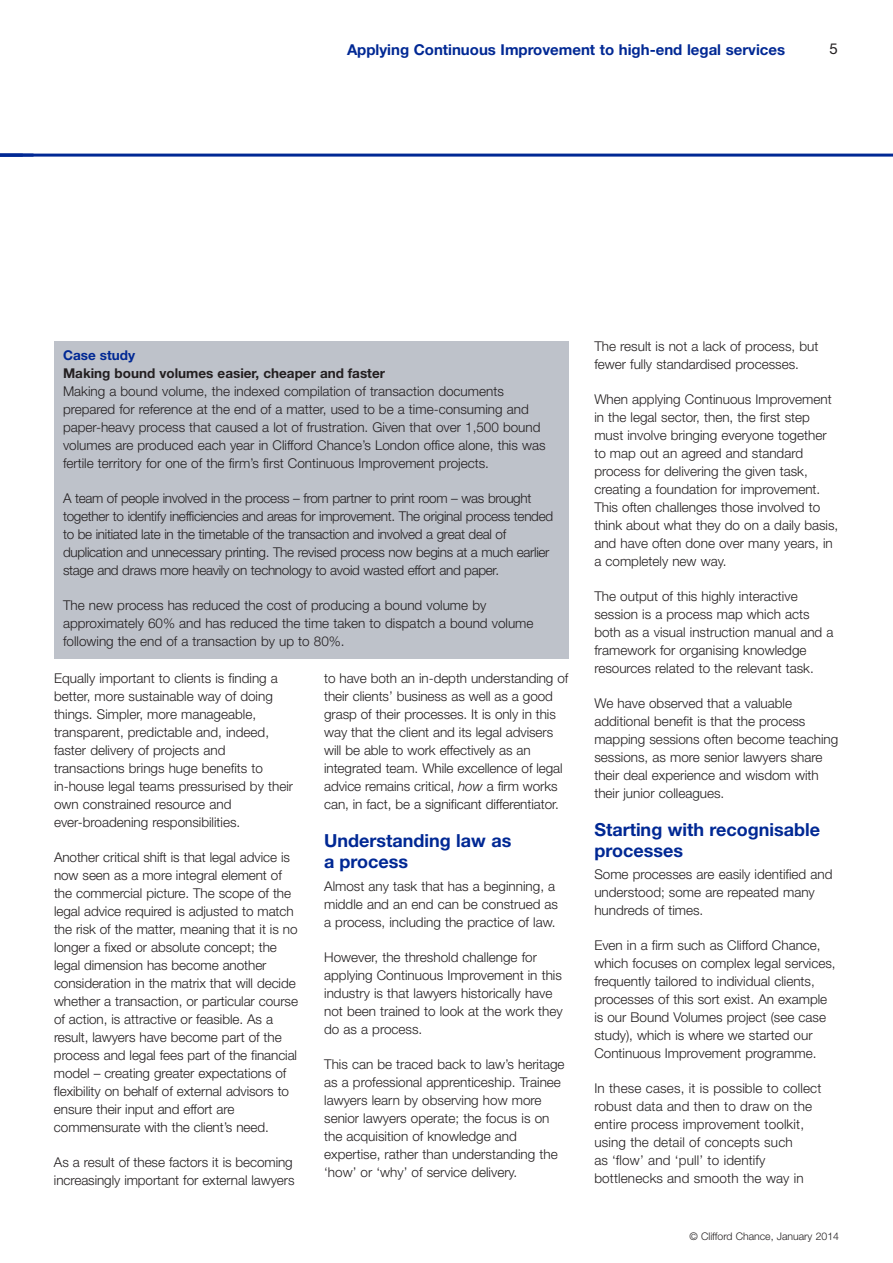
<style>
.page{position:relative;width:893px;height:1263px;background:#fff}
.page>*{position:absolute;margin:0;border:0;box-sizing:border-box;transform-origin:0 0}
.t1{font:700 18px/21px "Helvetica Neue LT";color:#002894}
.t2{font:700 15px "Helvetica Neue LT";color:#002894}
.t3{font:15px "Helvetica Neue LT";color:#231f20}
.t4{font:300 13.5px/18px "Helvetica Neue LT";color:#231f20}
.t5{font:300 13.5px/18px "Helvetica Neue LT";letter-spacing:-.02em;color:#231f20}
.t6{font:700 13.5px "Helvetica Neue LT";color:#231f20}
.t7{font:700 13.5px "Helvetica Neue LT";color:#002894}
.t8{font:300 10.5px "Helvetica Neue LT";color:#231f20}
.s1{font-style:italic}
</style>
<div class="page">
<hr style="left:0;top:154px;width:893px;height:3px;background:#002894">
<div style="left:54px;top:341px;width:515px;height:318px;background:#bec2ca"></div>
<p class="t2" style="left:347px;top:44px;width:440px">Applying Continuous Improvement to high-end legal services</p>
<p class="t3" style="left:829px;top:43px;width:10px">5</p>
<p class="t7" style="left:63px;top:350px;width:74px">Case study</p>
<p class="t6" style="left:63px;top:368px;width:324px">Making bound volumes easier, cheaper and faster</p>
<p class="t4" style="left:63px;top:383px;width:484px">Making a bound volume, the indexed compilation of transaction documents prepared for reference at the end of a matter, used to be a time-consuming and paper-heavy process that caused a lot of frustration. Given that over 1,500 bound volumes are produced each year in Clifford Chance’s London office alone, this was fertile territory for one of the firm’s first Continuous Improvement projects.</p>
<p class="t5" style="left:63px;top:490px;width:492px">A team of people involved in the process – from partner to print room – was brought together to identify inefficiencies and areas for improvement. The original process tended to be initiated late in the timetable of the transaction and involved a great deal of duplication and unnecessary printing. The revised process now begins at a much earlier stage and draws more heavily on technology to avoid wasted effort and paper.</p>
<p class="t4" style="left:63px;top:597px;width:472px">The new process has reduced the cost of producing a bound volume by approximately 60% and has reduced the time taken to dispatch a bound volume following the end of a transaction by up to 80%.</p>
<p class="t4" style="left:54px;top:671px;width:241px">Equally important to clients is finding a better, more sustainable way of doing things. Simpler, more manageable, transparent, predictable and, indeed, faster delivery of projects and transactions brings huge benefits to in-house legal teams pressurised by their own constrained resource and ever-broadening responsibilities.</p>
<p class="t4" style="left:54px;top:850px;width:245px">Another critical shift is that legal advice is now seen as a more integral element of the commercial picture. The scope of the legal advice required is adjusted to match the risk of the matter, meaning that it is no longer a fixed or absolute concept; the legal dimension has become another consideration in the matrix that will decide whether a transaction, or particular course of action, is attractive or feasible. As a result, lawyers have become part of the process and legal fees part of the financial model – creating greater expectations of flexibility on behalf of external advisors to ensure their input and effort are commensurate with the client’s need.</p>
<p class="t4" style="left:54px;top:1155px;width:242px">As a result of these factors it is becoming increasingly important for external lawyers</p>
<p class="t4" style="left:324px;top:671px;width:246px">to have both an in-depth understanding of their clients’ business as well as a good grasp of their processes. It is only in this way that the client and its legal advisers will be able to work effectively as an integrated team. While excellence of legal advice remains critical, <span class="s1">how</span> a firm works can, in fact, be a significant differentiator.</p>
<h1 class="t1" style="left:324px;top:832px;width:189px">Understanding law as a process</h1>
<p class="t4" style="left:324px;top:878px;width:235px">Almost any task that has a beginning, a middle and an end can be construed as a process, including the practice of law.</p>
<p class="t4" style="left:324px;top:949px;width:240px">However, the threshold challenge for applying Continuous Improvement in this industry is that lawyers historically have not been trained to look at the work they do as a process.</p>
<p class="t4" style="left:324px;top:1056px;width:242px">This can be traced back to law’s heritage as a professional apprenticeship. Trainee lawyers learn by observing how more senior lawyers operate; the focus is on the acquisition of knowledge and expertise, rather than understanding the ‘how’ or ‘why’ of service delivery.</p>
<p class="t4" style="left:594px;top:338px;width:225px">The result is not a lack of process, but fewer fully standardised processes.</p>
<p class="t4" style="left:594px;top:391px;width:245px">When applying Continuous Improvement in the legal sector, then, the first step must involve bringing everyone together to map out an agreed and standard process for delivering the given task, creating a foundation for improvement.<br>This often challenges those involved to think about what they do on a daily basis, and have often done over many years, in a completely new way.</p>
<p class="t4" style="left:594px;top:588px;width:241px">The output of this highly interactive session is a process map which acts both as a visual instruction manual and a framework for organising knowledge resources related to the relevant task.</p>
<p class="t4" style="left:594px;top:695px;width:245px">We have observed that a valuable additional benefit is that the process mapping sessions often become teaching sessions, as more senior lawyers share their deal experience and wisdom with their junior colleagues.</p>
<h1 class="t1" style="left:594px;top:821px;width:227px">Starting with recognisable processes</h1>
<p class="t4" style="left:594px;top:867px;width:240px">Some processes are easily identified and understood; some are repeated many hundreds of times.</p>
<p class="t4" style="left:594px;top:938px;width:243px">Even in a firm such as Clifford Chance, which focuses on complex legal services, frequently tailored to individual clients, processes of this sort exist. An example is our Bound Volumes project (see case study), which is where we started our Continuous Improvement programme.</p>
<p class="t4" style="left:594px;top:1081px;width:229px">In these cases, it is possible to collect robust data and then to draw on the entire process improvement toolkit, using the detail of concepts such<br>as ‘flow’ and ‘pull’ to identify bottlenecks and smooth the way in</p>
<p class="t8" style="left:689px;top:1233px;width:151px">© Clifford Chance, January 2014</p>
</div>
